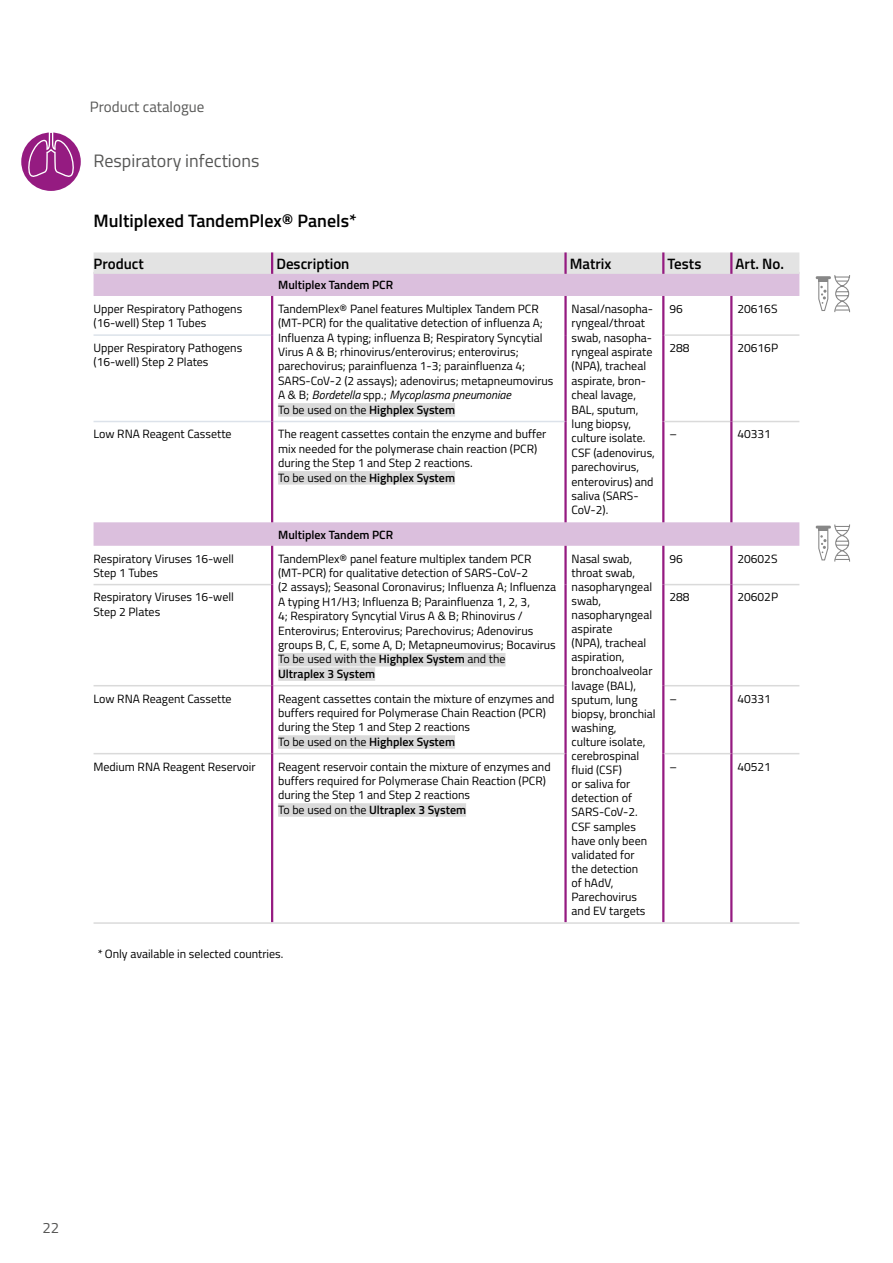
<style>
.page{position:relative;width:893px;height:1263px;background:#fff}
.page>*{position:absolute;margin:0;border:0;box-sizing:border-box;transform-origin:0 0}
.t1{font:600 18px "Titillium";color:#000}
.t2{font:18px "Titillium";color:#575756}
.t3{font:600 15px "Titillium";color:#000}
.t4{font:15px "Titillium";color:#575756}
.t5{font:12px/14.4px "Titillium";color:#000}
.t6{font:600 12px "Titillium";color:#000}
.s1{font-style:italic}
.s2{font-weight:600}
</style>
<div class="page">
<svg style="left:94px;top:274px;width:705px;height:272px"></svg>
<hr style="left:732px;top:753px;width:67px;height:1px;background:#dadada">
<hr style="left:94px;top:584px;width:177px;height:1px;background:#dadada">
<hr style="left:664px;top:584px;width:66px;height:1px;background:#dadada">
<hr style="left:732px;top:584px;width:67px;height:1px;background:#dadada">
<hr style="left:94px;top:685px;width:177px;height:1px;background:#dadada">
<hr style="left:273px;top:685px;width:291px;height:1px;background:#dadada">
<hr style="left:664px;top:685px;width:66px;height:1px;background:#dadada">
<hr style="left:732px;top:685px;width:67px;height:1px;background:#dadada">
<hr style="left:271px;top:546px;width:2px;height:39px;background:#951b81">
<hr style="left:564px;top:546px;width:3px;height:39px;background:#951b81">
<hr style="left:662px;top:546px;width:2px;height:39px;background:#951b81">
<hr style="left:730px;top:546px;width:2px;height:39px;background:#951b81">
<hr style="left:271px;top:585px;width:2px;height:101px;background:#951b81">
<hr style="left:564px;top:585px;width:3px;height:101px;background:#951b81">
<hr style="left:662px;top:585px;width:2px;height:101px;background:#951b81">
<hr style="left:730px;top:585px;width:2px;height:101px;background:#951b81">
<hr style="left:564px;top:686px;width:3px;height:68px;background:#951b81">
<hr style="left:662px;top:686px;width:2px;height:68px;background:#951b81">
<hr style="left:730px;top:686px;width:2px;height:68px;background:#951b81">
<hr style="left:564px;top:754px;width:3px;height:168px;background:#951b81">
<hr style="left:662px;top:754px;width:2px;height:168px;background:#951b81">
<hr style="left:730px;top:754px;width:2px;height:168px;background:#951b81">
<hr style="left:94px;top:753px;width:177px;height:1px;background:#dadada">
<hr style="left:273px;top:753px;width:291px;height:1px;background:#dadada">
<hr style="left:664px;top:753px;width:66px;height:1px;background:#dadada">
<hr style="left:271px;top:686px;width:2px;height:68px;background:#951b81">
<hr style="left:271px;top:754px;width:2px;height:168px;background:#951b81">
<hr style="left:271px;top:296px;width:2px;height:39px;background:#951b81">
<hr style="left:564px;top:296px;width:3px;height:39px;background:#951b81">
<hr style="left:662px;top:296px;width:2px;height:39px;background:#951b81">
<hr style="left:564px;top:335px;width:3px;height:86px;background:#951b81">
<hr style="left:662px;top:335px;width:2px;height:86px;background:#951b81">
<hr style="left:564px;top:421px;width:3px;height:101px;background:#951b81">
<hr style="left:662px;top:421px;width:2px;height:101px;background:#951b81">
<hr style="left:273px;top:421px;width:291px;height:1px;background:#dce2ea">
<hr style="left:94px;top:421px;width:177px;height:1px;background:#dce2ea">
<hr style="left:94px;top:922px;width:178px;height:2px;background:#dadada">
<hr style="left:272px;top:922px;width:294px;height:2px;background:#dadada">
<hr style="left:663px;top:922px;width:68px;height:2px;background:#dadada">
<hr style="left:731px;top:922px;width:68px;height:2px;background:#dadada">
<hr style="left:271px;top:335px;width:2px;height:86px;background:#951b81">
<hr style="left:271px;top:421px;width:2px;height:101px;background:#951b81">
<hr style="left:566px;top:922px;width:97px;height:2px;background:#dadada">
<hr style="left:94px;top:334px;width:177px;height:2px;background:#dce2ea">
<hr style="left:664px;top:334px;width:66px;height:2px;background:#dadada">
<hr style="left:664px;top:421px;width:66px;height:1px;background:#dadada">
<hr style="left:732px;top:334px;width:67px;height:2px;background:#dadada">
<hr style="left:732px;top:421px;width:67px;height:1px;background:#dadada">
<hr style="left:730px;top:296px;width:2px;height:39px;background:#951b81">
<hr style="left:730px;top:335px;width:2px;height:86px;background:#951b81">
<hr style="left:730px;top:421px;width:2px;height:101px;background:#951b81">
<div style="left:278px;top:403px;width:177px;height:14px;background:#dadada"></div>
<div style="left:278px;top:471px;width:177px;height:14px;background:#dadada"></div>
<div style="left:278px;top:653px;width:228px;height:13px;background:#dadada"></div>
<div style="left:278px;top:667px;width:97px;height:14px;background:#dadada"></div>
<div style="left:278px;top:735px;width:177px;height:14px;background:#dadada"></div>
<div style="left:278px;top:803px;width:188px;height:14px;background:#dadada"></div>
<svg style="left:818px;top:275px;width:32px;height:37px"></svg>
<hr style="left:816px;top:276px;width:15px;height:3px;background:#878787">
<svg style="left:816px;top:524px;width:34px;height:38px"></svg>
<div style="left:94px;top:252px;width:705px;height:22px;background:#e3e3e3"></div>
<hr style="left:271px;top:252px;width:2px;height:22px;background:#951b81">
<hr style="left:564px;top:252px;width:3px;height:22px;background:#951b81">
<hr style="left:662px;top:252px;width:2px;height:22px;background:#951b81">
<hr style="left:730px;top:252px;width:2px;height:22px;background:#951b81">
<div style="left:21px;top:132px;width:60px;height:59px;background:#951b81;border-radius:50%"></div>
<svg style="left:27px;top:132px;width:49px;height:48px"></svg>
<p class="t4" style="left:90px;top:95px;width:116px">Product catalogue</p>
<h1 class="t2" style="left:94px;top:147px;width:167px">Respiratory infections</h1>
<h1 class="t1" style="left:94px;top:207px;width:265px">Multiplexed TandemPlex® Panels*</h1>
<p class="t3" style="left:94px;top:252px;width:52px">Product</p>
<p class="t3" style="left:276px;top:252px;width:75px">Description</p>
<p class="t3" style="left:570px;top:252px;width:43px">Matrix</p>
<p class="t3" style="left:668px;top:252px;width:35px">Tests</p>
<p class="t3" style="left:736px;top:252px;width:50px">Art. No.</p>
<p class="t6" style="left:278px;top:276px;width:117px">Multiplex Tandem PCR</p>
<p class="t5" style="left:94px;top:301px;width:150px">Upper Respiratory Pathogens (16-well) Step 1 Tubes</p>
<p class="t5" style="left:278px;top:301px;width:277px">TandemPlex® Panel features Multiplex Tandem PCR (MT-PCR) for the qualitative detection of influenza A; Influenza A typing; influenza B; Respiratory Syncytial Virus A &amp; B; rhinovirus/enterovirus; enterovirus; parechovirus; parainfluenza 1-3; parainfluenza 4; SARS-CoV-2 (2 assays); adenovirus; metapneumovirus A &amp; B; <span class="s1">Bordetella</span> spp.; <span class="s1">Mycoplasma pneumoniae<br></span>To be used on the <span class="s2">Highplex System</span></p>
<p class="t5" style="left:572px;top:301px;width:85px">Nasal/nasopha&shy;ryngeal/throat swab, nasopha&shy;ryngeal aspirate (NPA), tracheal aspirate, bron&shy;cheal lavage,<br>BAL, sputum, lung biopsy, culture isolate.<br>CSF (adenovirus, parechovirus, enterovirus) and saliva (SARS-<br>CoV-2).</p>
<p class="t5" style="left:669px;top:301px;width:15px">96</p>
<p class="t5" style="left:737px;top:301px;width:42px">20616S</p>
<p class="t5" style="left:94px;top:340px;width:150px">Upper Respiratory Pathogens (16-well) Step 2 Plates</p>
<p class="t5" style="left:669px;top:340px;width:22px">288</p>
<p class="t5" style="left:737px;top:340px;width:42px">20616P</p>
<p class="t5" style="left:94px;top:426px;width:140px">Low RNA Reagent Cassette</p>
<p class="t5" style="left:278px;top:426px;width:270px">The reagent cassettes contain the enzyme and buffer mix needed for the polymerase chain reaction (PCR) during the Step 1 and Step 2 reactions.<br>To be used on the <span class="s2">Highplex System</span></p>
<p class="t5" style="left:669px;top:426px;width:9px">–</p>
<p class="t5" style="left:737px;top:426px;width:35px">40331</p>
<p class="t6" style="left:278px;top:525px;width:117px">Multiplex Tandem PCR</p>
<p class="t5" style="left:94px;top:551px;width:142px">Respiratory Viruses 16-well<br>Step 1 Tubes</p>
<p class="t5" style="left:278px;top:551px;width:280px">TandemPlex® panel feature multiplex tandem PCR (MT-PCR) for qualitative detection of SARS-CoV-2<br>(2 assays); Seasonal Coronavirus; Influenza A; Influenza A typing H1/H3; Influenza B; Parainfluenza 1, 2, 3,<br>4; Respiratory Syncytial Virus A &amp; B; Rhinovirus / Enterovirus; Enterovirus; Parechovirus; Adenovirus groups B, C, E, some A, D; Metapneumovirus; Bocavirus To be used with the <span class="s2">Highplex System</span> and the<br><span class="s2">Ultraplex 3 System</span></p>
<p class="t5" style="left:572px;top:551px;width:85px">Nasal swab, throat swab, nasopharyngeal swab, nasopharyngeal aspirate<br>(NPA), tracheal aspiration, bronchoalveolar lavage (BAL), sputum, lung biopsy, bronchial washing,<br>culture isolate, cerebrospinal fluid (CSF)<br>or saliva for detection of<br>SARS-CoV-2.<br>CSF samples have only been validated for<br>the detection<br>of hAdV,<br>Parechovirus and EV targets</p>
<p class="t5" style="left:669px;top:551px;width:15px">96</p>
<p class="t5" style="left:737px;top:551px;width:42px">20602S</p>
<p class="t5" style="left:94px;top:590px;width:142px">Respiratory Viruses 16-well<br>Step 2 Plates</p>
<p class="t5" style="left:669px;top:589px;width:22px">288</p>
<p class="t5" style="left:737px;top:589px;width:42px">20602P</p>
<p class="t5" style="left:94px;top:691px;width:140px">Low RNA Reagent Cassette</p>
<p class="t5" style="left:278px;top:691px;width:278px">Reagent cassettes contain the mixture of enzymes and buffers required for Polymerase Chain Reaction (PCR) during the Step 1 and Step 2 reactions<br>To be used on the <span class="s2">Highplex System</span></p>
<p class="t5" style="left:669px;top:691px;width:9px">–</p>
<p class="t5" style="left:737px;top:691px;width:35px">40331</p>
<p class="t5" style="left:94px;top:758px;width:164px">Medium RNA Reagent Reservoir</p>
<p class="t5" style="left:278px;top:758px;width:274px">Reagent reservoir contain the mixture of enzymes and buffers required for Polymerase Chain Reaction (PCR) during the Step 1 and Step 2 reactions<br>To be used on the <span class="s2">Ultraplex 3 System</span></p>
<p class="t5" style="left:669px;top:758px;width:9px">–</p>
<p class="t5" style="left:737px;top:758px;width:35px">40521</p>
<p class="t5" style="left:98px;top:946px;width:187px">* Only available in selected countries.</p>
<p class="t4" style="left:43px;top:1217px;width:18px">22</p>
</div>
